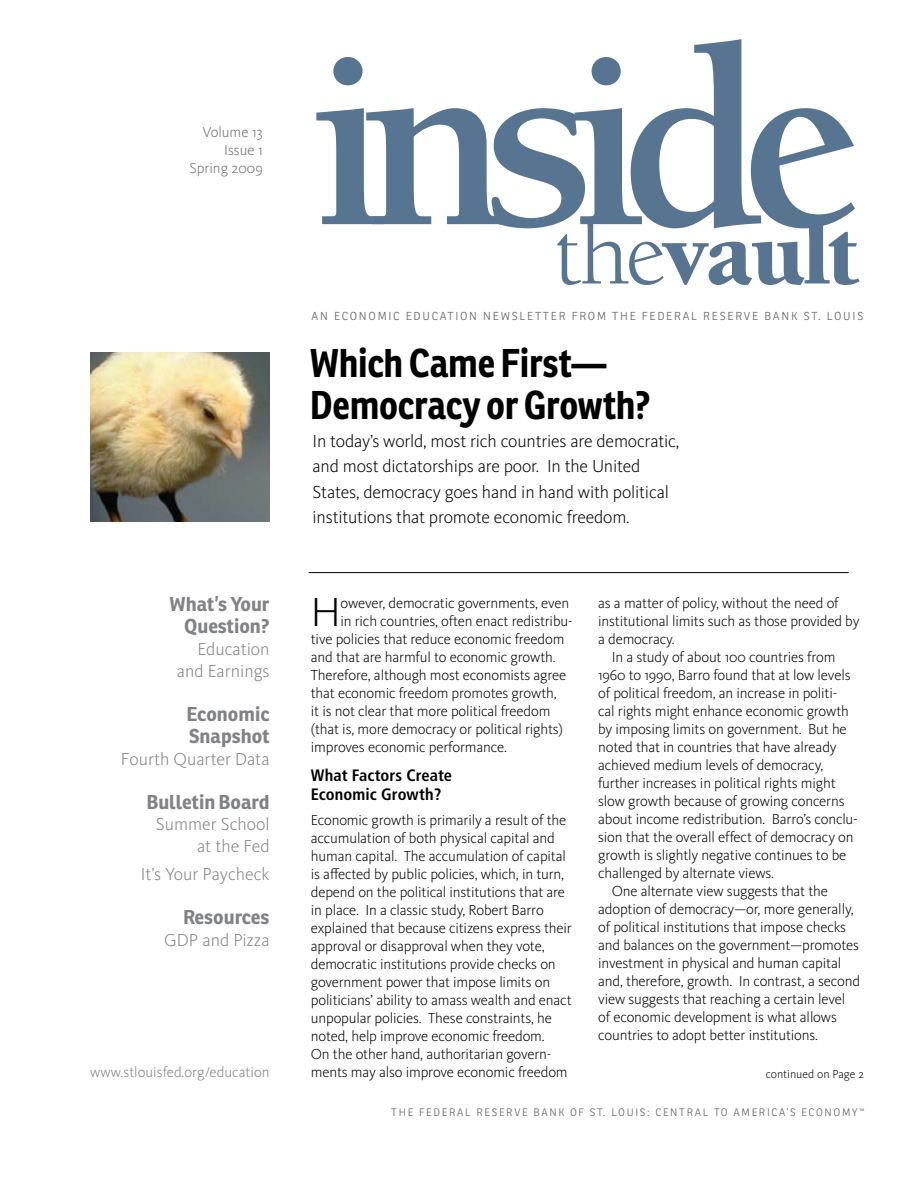
<style>
.page{position:relative;width:918px;height:1188px;background:#fff}
.page>*{position:absolute;margin:0;border:0;box-sizing:border-box;transform-origin:0 0}
.t1{font:300 42px "Kievit OT";color:#000}
.t2{font:700 39px/42px "Ronnia";letter-spacing:-.01em;color:#000;scale:.9 1}
.t3{font:700 19.5px/22.5px "Ronnia";color:#808285;text-align:right}
.t4{font:300 18px/25.5px "Kievit OT";letter-spacing:-.01em;color:#000}
.t5{font:300 18px/21.6px "Kievit OT";color:#808285;text-align:right}
.t6{font:700 condensed 16.5px/19.5px "Frutiger";letter-spacing:.005em;color:#000}
.t7{font:300 15px/18px "Kievit OT";letter-spacing:-.01em;color:#000}
.t8{font:300 15px "Kievit OT";color:#808285}
.t9{font:300 15px/18px "Kievit OT";color:#6d6f71;text-align:right}
.t10{font:300 12px "Kievit OT";color:#000}
.t11{font:300 11.25px "Ronnia";letter-spacing:.16em;color:#636467}
.t12{font:300 10.5px "Ronnia";letter-spacing:.16em;color:#636467}
</style>
<div class="page">
<hr style="left:309px;top:572px;width:540px;height:1px;background:#000">
<img style="left:91px;top:352px;width:179px;height:169px">
<svg style="left:316px;top:39px;width:544px;height:246px"></svg>
<p class="t9" style="left:189px;top:124px;width:75px">Volume 13<br>Issue 1<br>Spring 2009</p>
<h3 class="t3" style="left:170px;top:592px;width:102px">What’s Your<br>Question?</h3>
<p class="t5" style="left:177px;top:638px;width:94px">Education and Earnings</p>
<h3 class="t3" style="left:187px;top:702px;width:84px;text-align:left">Economic<br>Snapshot</h3>
<p class="t5" style="left:121px;top:748px;width:150px">Fourth Quarter Data</p>
<h3 class="t3" style="left:146px;top:790px;width:125px">Bulletin Board</h3>
<p class="t5" style="left:156px;top:814px;width:115px">Summer School at the Fed</p>
<p class="t5" style="left:141px;top:864px;width:130px">It’s Your Paycheck</p>
<h3 class="t3" style="left:183px;top:906px;width:88px">Resources</h3>
<p class="t5" style="left:164px;top:930px;width:107px">GDP and Pizza</p>
<p class="t8" style="left:90px;top:1064px;width:181px">www.stlouisfed.org/education</p>
<p class="t11" style="left:312px;top:309px;width:553px">AN ECONOMIC EDUCATION NE WSLE TTE R FROM THE FE DE RAL RE SE RVE BANK ST. LOUIS</p>
<h2 class="t2" style="left:310px;top:342px;width:380px">Which Came First—<br>Democracy or Growth?</h2>
<p class="t4" style="left:313px;top:429px;width:368px">In today’s world, most rich countries are democratic, and most dictatorships are poor. In the United States, democracy goes hand in hand with political institutions that promote economic freedom.</p>
<p class="t7" style="left:598px;top:594px;width:242px">as a matter of policy, without the need of</p>
<p class="t7" style="left:598px;top:612px;width:263px">institutional limits such as those provided by</p>
<p class="t7" style="left:598px;top:630px;width:78px">a democracy.</p>
<p class="t7" style="left:612px;top:648px;width:225px">In a study of about 100 countries from</p>
<p class="t7" style="left:598px;top:666px;width:254px">1960 to 1990, Barro found that at low levels</p>
<p class="t7" style="left:598px;top:684px;width:241px">of political freedom, an increase in politi-</p>
<p class="t7" style="left:598px;top:702px;width:252px">cal rights might enhance economic growth</p>
<p class="t7" style="left:598px;top:720px;width:250px">by imposing limits on government. But he</p>
<p class="t7" style="left:598px;top:738px;width:240px">noted that in countries that have already</p>
<p class="t7" style="left:598px;top:756px;width:227px">achieved medium levels of democracy,</p>
<p class="t7" style="left:598px;top:774px;width:239px">further increases in political rights might</p>
<p class="t7" style="left:598px;top:792px;width:248px">slow growth because of growing concerns</p>
<p class="t7" style="left:598px;top:810px;width:261px">about income redistribution. Barro’s conclu-</p>
<p class="t7" style="left:598px;top:828px;width:257px">sion that the overall effect of democracy on</p>
<p class="t7" style="left:598px;top:846px;width:250px">growth is slightly negative continues to be</p>
<p class="t7" style="left:598px;top:864px;width:177px">challenged by alternate views.</p>
<p class="t7" style="left:612px;top:882px;width:218px">One alternate view suggests that the</p>
<p class="t7" style="left:598px;top:900px;width:257px">adoption of democracy—or, more generally,</p>
<p class="t7" style="left:598px;top:918px;width:250px">of political institutions that impose checks</p>
<p class="t7" style="left:598px;top:936px;width:262px">and balances on the government—promotes</p>
<p class="t7" style="left:598px;top:954px;width:245px">investment in physical and human capital</p>
<p class="t7" style="left:598px;top:972px;width:263px">and, therefore, growth. In contrast, a second</p>
<p class="t7" style="left:598px;top:990px;width:249px">view suggests that reaching a certain level</p>
<p class="t7" style="left:598px;top:1008px;width:240px">of economic development is what allows</p>
<p class="t7" style="left:598px;top:1026px;width:221px">countries to adopt better institutions.</p>
<h1 class="t1" style="left:311px;top:589px;width:32px">H</h1>
<p class="t7" style="left:341px;top:594px;width:230px">owever, democratic governments, even</p>
<p class="t7" style="left:341px;top:612px;width:234px">in rich countries, often enact redistribu-</p>
<p class="t7" style="left:311px;top:630px;width:255px">tive policies that reduce economic freedom</p>
<p class="t7" style="left:311px;top:648px;width:246px">and that are harmful to economic growth.</p>
<p class="t7" style="left:311px;top:666px;width:257px">Therefore, although most economists agree</p>
<p class="t7" style="left:311px;top:684px;width:247px">that economic freedom promotes growth,</p>
<p class="t7" style="left:311px;top:702px;width:241px">it is not clear that more political freedom</p>
<p class="t7" style="left:311px;top:720px;width:254px">(that is, more democracy or political rights)</p>
<p class="t7" style="left:311px;top:738px;width:198px">improves economic performance.</p>
<p class="t6" style="left:311px;top:765px;width:143px">What Factors Create<br>Economic Growth?</p>
<p class="t7" style="left:311px;top:811px;width:262px">Economic growth is primarily a result of the accumulation of both physical capital and human capital. The accumulation of capital is affected by public policies, which, in turn, depend on the political institutions that are in place. In a classic study, Robert Barro explained that because citizens express their approval or disapproval when they vote, democratic institutions provide checks on government power that impose limits on politicians’ ability to amass wealth and enact unpopular policies. These constraints, he noted, help improve economic freedom.<br>On the other hand, authoritarian govern&shy;ments may also improve economic freedom</p>
<p class="t10" style="left:766px;top:1067px;width:100px">continued on Page 2</p>
<p class="t12" style="left:391px;top:1106px;width:475px">THE FE DE RAL RE SE RVE BANK OF ST. LOUIS: CENTRAL TO AME RICA’S ECONOMY <sup>™</sup></p>
</div>
